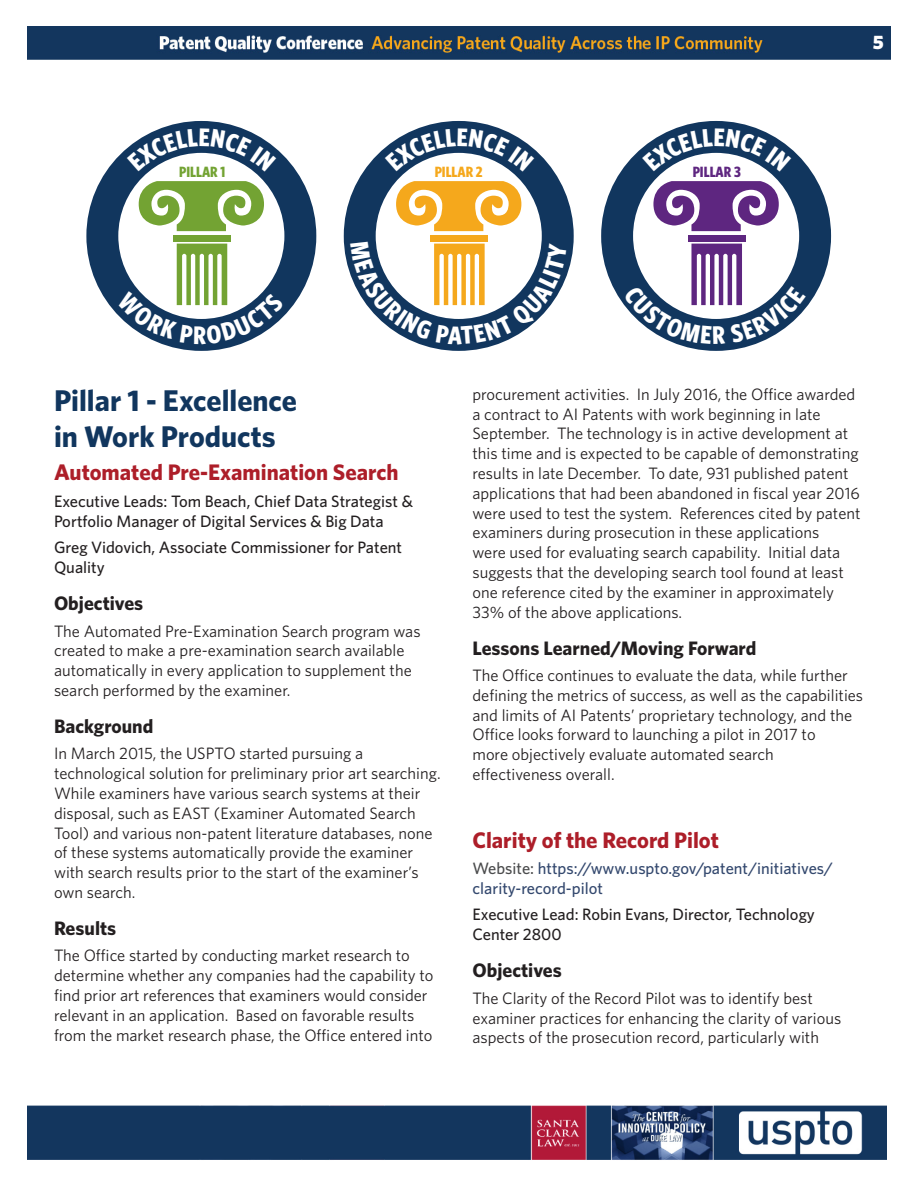
<style>
.page{position:relative;width:918px;height:1188px;background:#fff}
.page>*{position:absolute;margin:0;border:0;box-sizing:border-box;transform-origin:0 0}
.body_copy{font:700 30px/36px "Whitney";color:#11365e}
.BIO_NAME_and_Sub_Hea{font:700 22.5px "Whitney";color:#ad1e29}
.topic{font:700 19.5px "Whitney";color:#231f20}
.t1{font:900 19.5px "Whitney";color:#fff}
.body_copy-2{font:16.5px/19.8px "Whitney";color:#231f20}
.body_copy-3{font:500 16.5px/19.8px "Whitney";color:#231f20}
.body_copy-4{font:500 16.5px/19.8px "Whitney";color:#33486e}
.t2{font:700 14.85px "Whitney Condensed";color:#73a333}
.t3{font:700 14.85px "Whitney Condensed";color:#5e2680}
.t4{font:700 14.85px "Whitney Condensed";color:#f5a81c}
.s1{color:#4b4c4d}
</style>
<div class="page">
<img style="left:27px;top:27px;width:864px;height:32px">
<img style="left:27px;top:1105px;width:860px;height:55px">
<svg style="left:102px;top:137px;width:198px;height:198px"></svg>
<div style="left:86px;top:121px;width:230px;height:230px;border:32px solid #11365e;border-radius:50%"></div>
<div style="left:173px;top:235px;width:58px;height:6px;background:#73a333"></div>
<svg style="left:139px;top:181px;width:125px;height:50px"></svg>
<svg style="left:617px;top:137px;width:198px;height:198px"></svg>
<div style="left:601px;top:121px;width:230px;height:230px;border:32px solid #11365e;border-radius:50%"></div>
<div style="left:688px;top:235px;width:57px;height:6px;background:#5e2680"></div>
<svg style="left:653px;top:181px;width:126px;height:50px"></svg>
<svg style="left:360px;top:137px;width:198px;height:198px"></svg>
<div style="left:344px;top:121px;width:230px;height:230px;border:32px solid #11365e;border-radius:50%"></div>
<div style="left:430px;top:235px;width:58px;height:6px;background:#f5a81c"></div>
<svg style="left:396px;top:181px;width:125px;height:50px"></svg>
<svg style="left:127px;top:128px;width:149px;height:44px"></svg>
<svg style="left:117px;top:244px;width:167px;height:100px"></svg>
<svg style="left:642px;top:128px;width:149px;height:44px"></svg>
<svg style="left:623px;top:244px;width:183px;height:101px"></svg>
<svg style="left:385px;top:128px;width:149px;height:44px"></svg>
<svg style="left:350px;top:241px;width:217px;height:104px"></svg>
<p class="t2" style="left:179px;top:163px;width:48px">PILLAR 1</p>
<p class="t3" style="left:693px;top:163px;width:50px">PILLAR 3</p>
<p class="t4" style="left:435px;top:163px;width:50px">PILLAR 2</p>
<p class="t1" style="left:873px;top:30px;width:13px">5</p>
<p class="body_copy" style="left:54px;top:381px;width:245px">Pillar 1 - Excellence in Work Products</p>
<p class="BIO_NAME_and_Sub_Hea" style="left:54px;top:457px;width:346px">Automated Pre-Examination Search</p>
<p class="body_copy-3" style="left:54px;top:491px;width:360px">Executive Leads: Tom Beach, Chief Data Strategist &amp;<br>Portfolio Manager of Digital Services &amp; Big Data</p>
<p class="body_copy-3" style="left:54px;top:537px;width:350px">Greg Vidovich, Associate Commissioner for Patent<br>Quality</p>
<p class="topic" style="left:54px;top:590px;width:91px">Objectives</p>
<p class="body_copy-2" style="left:54px;top:621px;width:368px">The Automated Pre-Examination Search program was created to make a pre-examination search available automatically in every application to supplement the search performed by the examiner.</p>
<p class="topic" style="left:54px;top:713px;width:101px">Background</p>
<p class="body_copy-2" style="left:54px;top:743px;width:388px">In March 2015, the USPTO started pursuing a technological solution for preliminary prior art searching.<br>While examiners have various search systems at their disposal, such as EAST (Examiner Automated Search Tool) and various non-patent literature databases, none of these systems automatically provide the examiner with search results prior to the start of the examiner’s own search.</p>
<p class="topic" style="left:54px;top:915px;width:64px">Results</p>
<p class="body_copy-2" style="left:54px;top:945px;width:381px">The Office started by conducting market research to determine whether any companies had the capability to find prior art references that examiners would consider relevant in an application. Based on favorable results from the market research phase, the Office entered into</p>
<p class="body_copy-2" style="left:472px;top:384px;width:390px">procurement activities. In July 2016, the Office awarded a contract to AI Patents with work beginning in late September. The technology is in active development at this time and is expected to be capable of demonstrating results in late December. To date, 931 published patent applications that had been abandoned in fiscal year 2016 were used to test the system. References cited by patent examiners during prosecution in these applications<br>were used for evaluating search capability. Initial data suggests that the developing search tool found at least one reference cited by the examiner in approximately 33% of the above applications.</p>
<p class="topic" style="left:472px;top:635px;width:285px">Lessons Learned/Moving Forward</p>
<p class="body_copy-2" style="left:472px;top:665px;width:392px">The Office continues to evaluate the data, while further defining the metrics of success, as well as the capabilities and limits of AI Patents’ proprietary technology, and the Office looks forward to launching a pilot in 2017 to<br>more objectively evaluate automated search effectiveness overall.</p>
<p class="BIO_NAME_and_Sub_Hea" style="left:472px;top:825px;width:248px">Clarity of the Record Pilot</p>
<p class="body_copy-4" style="left:472px;top:858px;width:362px"><span class="s1">Website:</span> https://www.uspto.gov/patent/initiatives/ clarity-record-pilot</p>
<p class="body_copy-3" style="left:472px;top:905px;width:344px">Executive Lead: Robin Evans, Director, Technology<br>Center 2800</p>
<p class="topic" style="left:472px;top:957px;width:91px">Objectives</p>
<p class="body_copy-2" style="left:472px;top:988px;width:370px">The Clarity of the Record Pilot was to identify best examiner practices for enhancing the clarity of various aspects of the prosecution record, particularly with</p>
</div>
